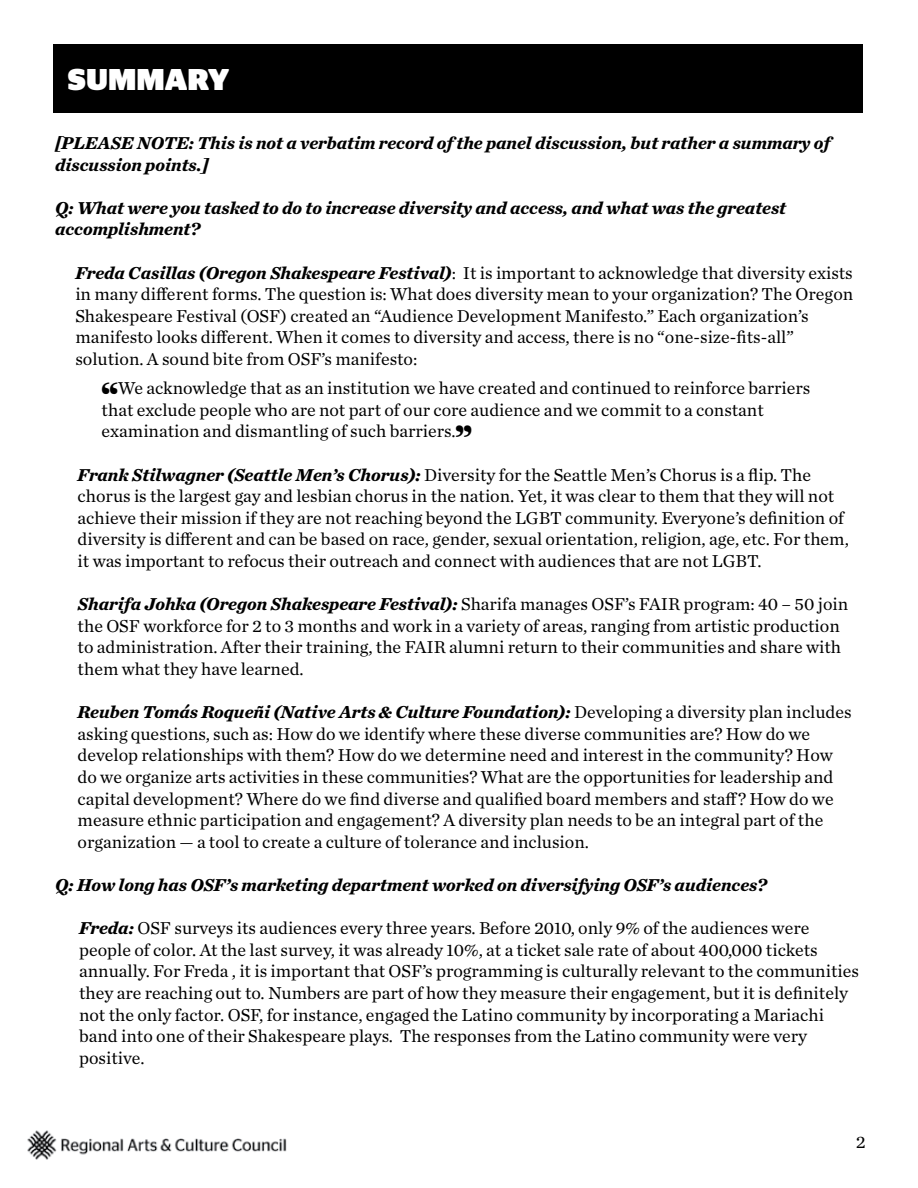
<style>
.page{position:relative;width:918px;height:1188px;background:#fff}
.page>*{position:absolute;margin:0;border:0;box-sizing:border-box;transform-origin:0 0}
.t1{font:900 30px "Stag Sans";color:#fff}
.t2{font:18px/21.6px "Chronicle Text G1";color:#000}
.t3{font:italic 700 18px/21.6px "Chronicle Text G1";color:#000}
.s1{font-weight:700;font-style:italic}
.s2{font-family:"Stag Sans";font-size:16.5px}
</style>
<div class="page">
<img style="left:27px;top:1130px;width:260px;height:30px">
<div style="left:53px;top:45px;width:810px;height:68px;background:#000"></div>
<h1 class="t1" style="left:68px;top:62px;width:163px">SUMMARY</h1>
<p class="t3" style="left:55px;top:131px;width:777px">[PLEASE NOTE: This is not a verbatim record of the panel discussion, but rather a summary of discussion points.]</p>
<p class="t3" style="left:55px;top:196px;width:733px">Q: What were you tasked to do to increase diversity and access, and what was the greatest accomplishment?</p>
<p class="t2" style="left:75px;top:261px;width:779px"><span class="s1">Freda Casillas (Oregon Shakespeare Festival)</span>: It is important to acknowledge that diversity exists in many different forms. The question is: What does diversity mean to your organization? The Oregon Shakespeare Festival (OSF) created an “Audience Development Manifesto.” Each organization’s manifesto looks different. When it comes to diversity and access, there is no “one-size-fits-all” solution. A sound bite from OSF’s manifesto:</p>
<p class="t2" style="left:102px;top:376px;width:710px"><span class="s2">“</span>We acknowledge that as an institution we have created and continued to reinforce barriers that exclude people who are not part of our core audience and we commit to a constant examination and dismantling of such barriers.<span class="s2">”</span></p>
<p class="t2" style="left:78px;top:463px;width:773px"><span class="s1">Frank Stilwagner (Seattle Men’s Chorus):</span> Diversity for the Seattle Men’s Chorus is a flip. The chorus is the largest gay and lesbian chorus in the nation. Yet, it was clear to them that they will not achieve their mission if they are not reaching beyond the LGBT community. Everyone’s definition of diversity is different and can be based on race, gender, sexual orientation, religion, age, etc. For them, it was important to refocus their outreach and connect with audiences that are not LGBT.</p>
<p class="t2" style="left:78px;top:592px;width:772px"><span class="s1">Sharifa Johka (Oregon Shakespeare Festival):</span> Sharifa manages OSF’s FAIR program: 40 – 50 join the OSF workforce for 2 to 3 months and work in a variety of areas, ranging from artistic production to administration. After their training, the FAIR alumni return to their communities and share with them what they have learned.</p>
<p class="t2" style="left:78px;top:700px;width:776px"><span class="s1">Reuben Tomás Roqueñi (Native Arts &amp; Culture Foundation):</span> Developing a diversity plan includes asking questions, such as: How do we identify where these diverse communities are? How do we develop relationships with them? How do we determine need and interest in the community? How do we organize arts activities in these communities? What are the opportunities for leadership and capital development? Where do we find diverse and qualified board members and staff? How do we measure ethnic participation and engagement? A diversity plan needs to be an integral part of the organization — a tool to create a culture of tolerance and inclusion.</p>
<p class="t3" style="left:55px;top:873px;width:713px">Q: How long has OSF’s marketing department worked on diversifying OSF’s audiences?</p>
<p class="t2" style="left:79px;top:916px;width:781px"><span class="s1">Freda:</span> OSF surveys its audiences every three years. Before 2010, only 9% of the audiences were people of color. At the last survey, it was already 10%, at a ticket sale rate of about 400,000 tickets annually. For Freda , it is important that OSF’s programming is culturally relevant to the communities they are reaching out to. Numbers are part of how they measure their engagement, but it is definitely not the only factor. OSF, for instance, engaged the Latino community by incorporating a Mariachi band into one of their Shakespeare plays. The responses from the Latino community were very positive.</p>
<p class="t2" style="left:856px;top:1131px;width:11px">2</p>
</div>
